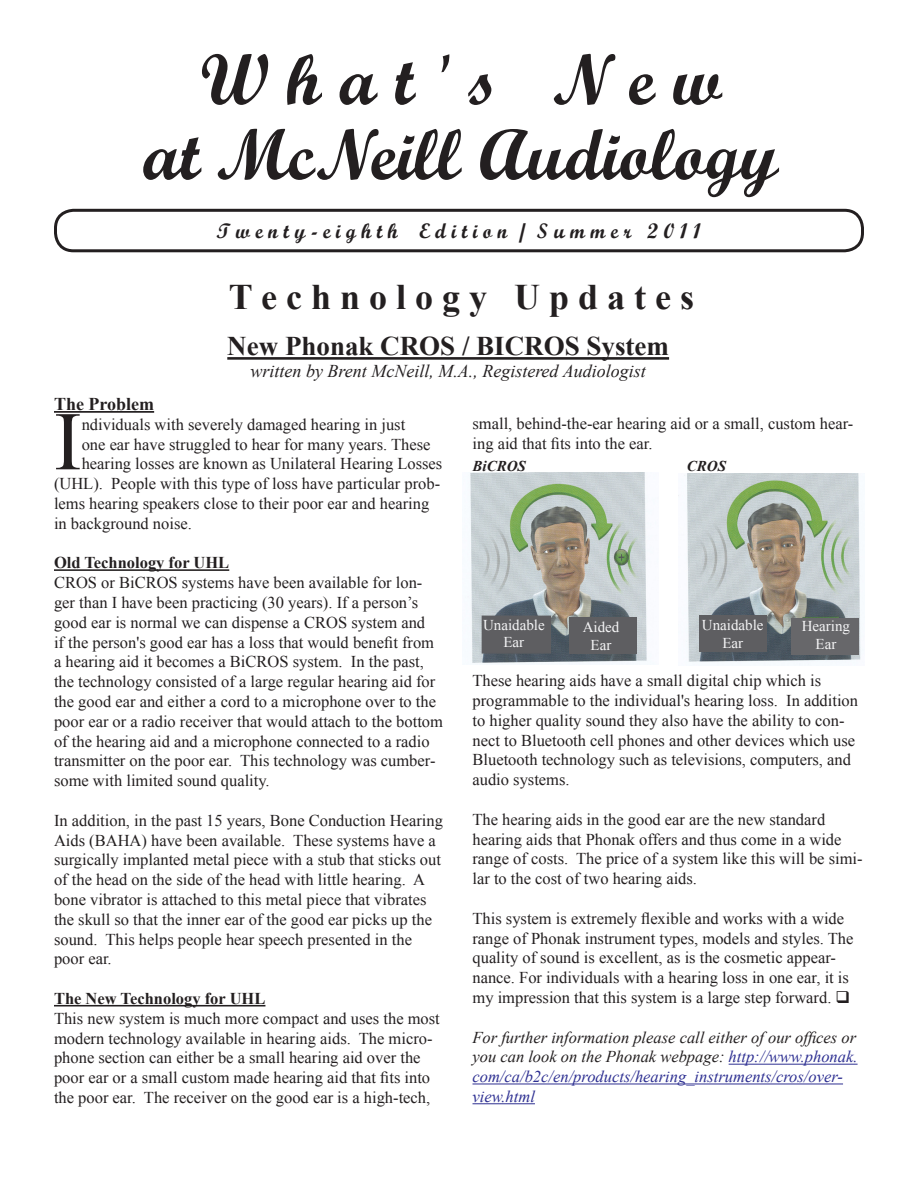
<style>
.page{position:relative;width:918px;height:1188px;background:#fff}
.page>*{position:absolute;margin:0;border:0;box-sizing:border-box;transform-origin:0 0}
.t1{font:83.25px "Times New Roman";color:#231f20}
.t2{font:72px "Script MT Bold";color:#231f20}
.Body_text{font:700 36px "Times New Roman";color:#231f20}
.t3{font:700 27px "Times New Roman";color:#231f20}
.Body_text-2{font:21px "Script MT Bold";color:#231f20}
.t4{font:italic 18px "Times New Roman";color:#231f20}
.t5{font:700 18px "Times New Roman";color:#231f20}
.t6{font:16.5px/19.8px "Times New Roman";color:#231f20}
.t7{font:italic 16.5px/19.8px "Times New Roman";color:#231f20}
.t8{font:700 16.5px "Times New Roman";color:#231f20}
.Body_text-3{font:15px "Times New Roman";color:#f5f5f6}
.Body_text-4{font:italic 700 15px "Times New Roman";color:#231f20}
.s1{color:#2e3092}
</style>
<div class="page">
<div style="left:54px;top:209px;width:810px;height:43px;border:3px solid #231f20;border-radius:18px"></div>
<hr style="left:227px;top:357px;width:442px;height:3px;background:#231f20">
<hr style="left:54px;top:411px;width:100px;height:2px;background:#231f20">
<hr style="left:54px;top:569px;width:175px;height:2px;background:#231f20">
<hr style="left:54px;top:1005px;width:211px;height:2px;background:#231f20">
<hr style="left:729px;top:1064px;width:129px;height:1px;background:#2e3092">
<hr style="left:472px;top:1084px;width:371px;height:1px;background:#2e3092">
<hr style="left:472px;top:1103px;width:63px;height:1px;background:#2e3092">
<img style="left:470px;top:473px;width:177px;height:191px">
<img style="left:678px;top:473px;width:183px;height:192px">
<div style="left:482px;top:616px;width:69px;height:38px;background:#5e5e61"></div>
<div style="left:569px;top:617px;width:68px;height:37px;background:#5e5e61"></div>
<div style="left:699px;top:616px;width:68px;height:36px;background:#5e5e61"></div>
<div style="left:791px;top:618px;width:68px;height:36px;background:#67676a"></div>
<p class="t2" style="left:200px;top:36px;width:523px">W h a t ' s N e w</p>
<p class="t2" style="left:143px;top:111px;width:637px">at McNeill Audiology</p>
<p class="Body_text-2" style="left:216px;top:218px;width:487px">T w e n t y - e i g h t h E d i t i o n / S u m m e r 2 0 1 1</p>
<p class="Body_text" style="left:229px;top:272px;width:467px">T e c h n o l o g y U p d a t e s</p>
<p class="t3" style="left:227px;top:328px;width:443px">New Phonak CROS / BICROS System</p>
<p class="t4" style="left:251px;top:359px;width:397px">written by Brent McNeill, M.A., Registered Audiologist</p>
<p class="t5" style="left:54px;top:391px;width:102px">The Problem</p>
<p class="t1" style="left:54px;top:385px;width:29px">I</p>
<p class="t6" style="left:82px;top:414px;width:325px">ndividuals with severely damaged hearing in just</p>
<p class="t6" style="left:82px;top:434px;width:350px">one ear have struggled to hear for many years. These</p>
<p class="t6" style="left:82px;top:454px;width:362px">hearing losses are known as Unilateral Hearing Losses</p>
<p class="t6" style="left:54px;top:473px;width:388px">(UHL). People with this type of loss have particular prob-</p>
<p class="t6" style="left:54px;top:493px;width:377px">lems hearing speakers close to their poor ear and hearing</p>
<p class="t6" style="left:54px;top:513px;width:139px">in background noise.</p>
<p class="t8" style="left:54px;top:551px;width:177px">Old Technology for UHL</p>
<p class="t6" style="left:54px;top:572px;width:391px">CROS or BiCROS systems have been available for lon&shy;ger than I have been practicing (30 years). If a person’s good ear is normal we can dispense a CROS system and<br>if the person's good ear has a loss that would benefit from a hearing aid it becomes a BiCROS system. In the past, the technology consisted of a large regular hearing aid for the good ear and either a cord to a microphone over to the poor ear or a radio receiver that would attach to the bottom of the hearing aid and a microphone connected to a radio transmitter on the poor ear. This technology was cumber&shy;some with limited sound quality.</p>
<p class="t6" style="left:54px;top:810px;width:391px">In addition, in the past 15 years, Bone Conduction Hearing Aids (BAHA) have been available. These systems have a surgically implanted metal piece with a stub that sticks out of the head on the side of the head with little hearing. A bone vibrator is attached to this metal piece that vibrates the skull so that the inner ear of the good ear picks up the sound. This helps people hear speech presented in the poor ear.</p>
<p class="t8" style="left:54px;top:987px;width:213px">The New Technology for UHL</p>
<p class="t6" style="left:54px;top:1008px;width:387px">This new system is much more compact and uses the most modern technology available in hearing aids. The micro&shy;phone section can either be a small hearing aid over the poor ear or a small custom made hearing aid that fits into the poor ear. The receiver on the good ear is a high-tech,</p>
<p class="t6" style="left:472px;top:413px;width:382px">small, behind-the-ear hearing aid or a small, custom hear&shy;ing aid that fits into the ear.</p>
<p class="Body_text-4" style="left:472px;top:455px;width:55px">BiCROS</p>
<p class="Body_text-4" style="left:687px;top:455px;width:41px">CROS</p>
<p class="Body_text-3" style="left:483px;top:614px;width:63px">Unaidable</p>
<p class="Body_text-3" style="left:503px;top:632px;width:22px">Ear</p>
<p class="Body_text-3" style="left:583px;top:617px;width:38px">Aided</p>
<p class="Body_text-3" style="left:591px;top:635px;width:22px">Ear</p>
<p class="Body_text-3" style="left:702px;top:615px;width:63px">Unaidable</p>
<p class="Body_text-3" style="left:722px;top:633px;width:22px">Ear</p>
<p class="Body_text-3" style="left:802px;top:616px;width:50px">Hearing</p>
<p class="Body_text-3" style="left:816px;top:634px;width:22px">Ear</p>
<p class="t6" style="left:472px;top:671px;width:387px">These hearing aids have a small digital chip which is programmable to the individual's hearing loss. In addition to higher quality sound they also have the ability to con&shy;nect to Bluetooth cell phones and other devices which use Bluetooth technology such as televisions, computers, and audio systems.</p>
<p class="t6" style="left:472px;top:809px;width:354px">The hearing aids in the good ear are the new standard</p>
<p class="t6" style="left:472px;top:829px;width:392px">hearing aids that Phonak offers and thus come in a wide range of costs. The price of a system like this will be simi&shy;lar to the cost of two hearing aids.</p>
<p class="t6" style="left:472px;top:908px;width:382px">This system is extremely flexible and works with a wide range of Phonak instrument types, models and styles. The quality of sound is excellent, as is the cosmetic appear&shy;nance. For individuals with a hearing loss in one ear, it is my impression that this system is a large step forward. ❑</p>
<p class="t7" style="left:472px;top:1027px;width:387px">For further information please call either of our offices or you can look on the Phonak webpage: <span class="s1">http://www.phonak. com/ca/b2c/en/products/hearing_instruments/cros/over&shy;view.html</span></p>
</div>
